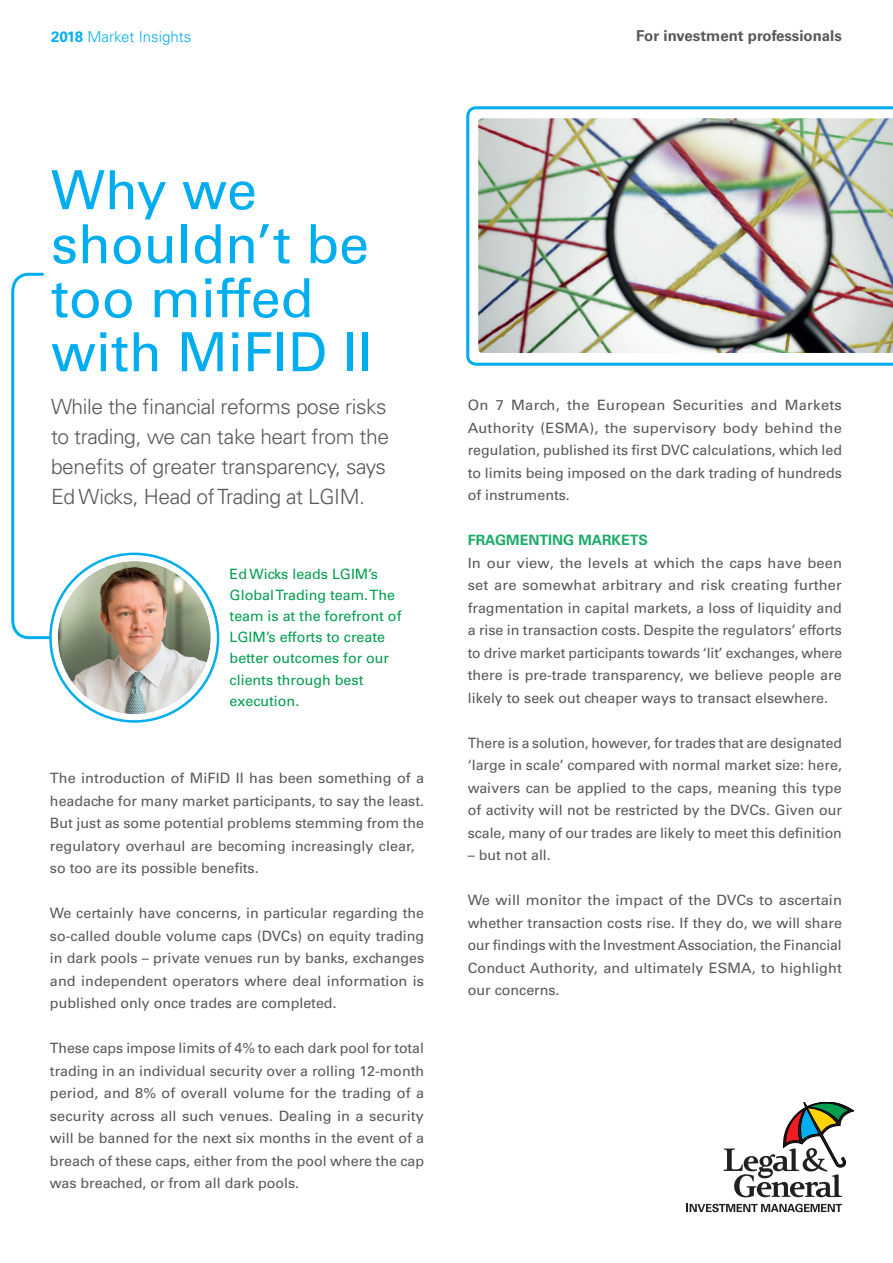
<style>
.page{position:relative;width:893px;height:1263px;background:#fff}
.page>*{position:absolute;margin:0;border:0;box-sizing:border-box;transform-origin:0 0}
.t1{font:54px/54px "Univers LT Std";color:#00aeef}
.t2{font:300 21px/30px "Univers";letter-spacing:-.02em;color:#57585a}
.t3{font:700 15px "Univers LT Std";color:#57585a}
.t4{font:300 15px "Univers";color:#00aeef}
.t5{font:14.25px/22.5px "Univers LT Std";color:#57585a;text-align:justify}
.t6{font:14.25px/21px "Univers";color:#009e4d}
.t7{font:700 14.25px "Univers LT Std";color:#1bac66}
.s1{font-family:"Univers LT Std";font-weight:700}
</style>
<div class="page">
<svg style="left:723px;top:1102px;width:131px;height:95px"></svg>
<svg style="left:687px;top:1204px;width:155px;height:8px"></svg>
<svg style="left:11px;top:272px;width:42px;height:368px"></svg>
<img style="left:58px;top:561px;width:153px;height:153px;border-radius:77px">
<div style="left:52px;top:555px;width:165px;height:165px;border:6px solid #fff;border-radius:50%"></div>
<svg style="left:466px;top:106px;width:427px;height:260px"></svg>
<img style="left:478px;top:118px;width:415px;height:235px">
<p class="t4" style="left:51px;top:27px;width:142px"><span class="s1">2018</span> Market Insights</p>
<h5 class="t3" style="left:636px;top:27px;width:207px">For investment professionals</h5>
<h1 class="t1" style="left:51px;top:163px;width:323px">Why we shouldn’t be too miffed with MiFID II</h1>
<h3 class="t2" style="left:51px;top:392px;width:340px">While the fnancial reforms pose risks to trading, we can take heart from the benefts of greater transparency, says Ed Wicks, Head of Trading at LGIM.</h3>
<p class="t6" style="left:230px;top:564px;width:173px">Ed Wicks leads LGIM’s<br>Global Trading team. The team is at the forefront of<br>LGIM’s efforts to create better outcomes for our clients through best execution.</p>
<p class="t5" style="left:50px;top:767px;width:376px;text-align:left">The introduction of MiFID II has been something of a headache for many market participants, to say the least.<br>But just as some potential problems stemming from the regulatory overhaul are becoming increasingly clear, so too are its possible benefts.</p>
<p class="t5" style="left:50px;top:902px;width:376px">We certainly have concerns, in particular regarding the so-called double volume caps (DVCs) on equity trading in dark pools – private venues run by banks, exchanges and independent operators where deal information is published only once trades are completed.</p>
<p class="t5" style="left:50px;top:1037px;width:376px">These caps impose limits of 4% to each dark pool for total trading in an individual security over a rolling 12-month period, and 8% of overall volume for the trading of a security across all such venues. Dealing in a security will be banned for the next six months in the event of a breach of these caps, either from the pool where the cap was breached, or from all dark pools.</p>
<p class="t5" style="left:468px;top:394px;width:376px">On 7 March, the European Securities and Markets Authority (ESMA), the supervisory body behind the regulation, published its frst DVC calculations, which led to limits being imposed on the dark trading of hundreds of instruments.</p>
<h5 class="t7" style="left:468px;top:532px;width:182px">FRAGMENTING MARKETS</h5>
<p class="t5" style="left:468px;top:552px;width:376px">In our view, the levels at which the caps have been set are somewhat arbitrary and risk creating further fragmentation in capital markets, a loss of liquidity and a rise in transaction costs. Despite the regulators’ efforts to drive market participants towards ‘lit’ exchanges, where there is pre-trade transparency, we believe people are likely to seek out cheaper ways to transact elsewhere.</p>
<p class="t5" style="left:468px;top:732px;width:376px">There is a solution, however, for trades that are designated ‘large in scale’ compared with normal market size: here, waivers can be applied to the caps, meaning this type of activity will not be restricted by the DVCs. Given our scale, many of our trades are likely to meet this defnition</p>
<p class="t5" style="left:468px;top:844px;width:85px">– but not all.</p>
<p class="t5" style="left:468px;top:889px;width:376px">We will monitor the impact of the DVCs to ascertain whether transaction costs rise. If they do, we will share our fndings with the Investment Association, the Financial Conduct Authority, and ultimately ESMA, to highlight our concerns.</p>
</div>
